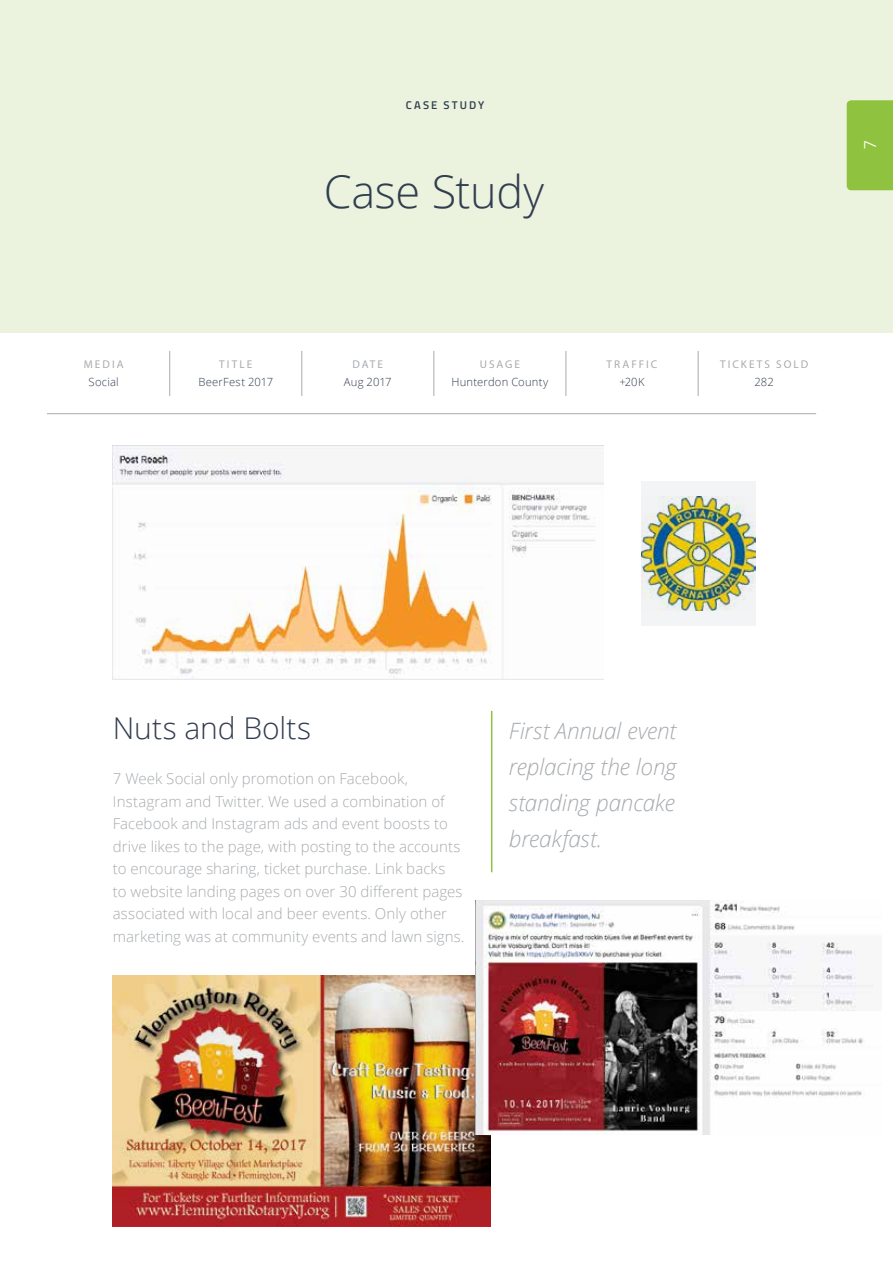
<style>
.page{position:relative;width:893px;height:1263px;background:#fff}
.page>*{position:absolute;margin:0;border:0;box-sizing:border-box;transform-origin:0 0}
.t1{font:300 45px "Open Sans";letter-spacing:-.01em;color:#323d50}
.t2{font:300 30px "Open Sans";color:#323d50}
.t3{font:italic 300 22.5px/36px "Open Sans";letter-spacing:-.01em;color:#a7abaf;text-align:justify}
.t4{font:300 18px "Titillium Web";color:#fff}
.t5{font:300 15px/22.5px "Open Sans";letter-spacing:.005em;color:#a7abaf}
.t6{font:300 11.25px "Open Sans";letter-spacing:.015em;color:#323d50}
.t7{font:11.25px "Myriad Pro";letter-spacing:.185em;color:#a7abaf}
.t8{font:600 11.25px "Titillium Web";letter-spacing:.185em;color:#323d50}
</style>
<div class="page">
<div style="left:0;top:0;width:893px;height:333px;background:#ebf3de"></div>
<hr style="left:169px;top:351px;width:1px;height:45px;background:#a7abaf">
<hr style="left:434px;top:351px;width:1px;height:45px;background:#a7abaf">
<hr style="left:302px;top:351px;width:1px;height:45px;background:#a7abaf">
<hr style="left:47px;top:413px;width:769px;height:1px;background:#a7abaf">
<hr style="left:566px;top:351px;width:1px;height:45px;background:#a7abaf">
<hr style="left:698px;top:351px;width:1px;height:45px;background:#a7abaf">
<hr style="left:491px;top:711px;width:1px;height:161px;background:#8fc33f">
<img style="left:113px;top:445px;width:490px;height:234px">
<img style="left:113px;top:975px;width:378px;height:251px">
<div style="left:641px;top:481px;width:114px;height:144px;background:#f3f4f5"></div>
<img style="left:641px;top:497px;width:114px;height:113px">
<div style="left:847px;top:100px;width:46px;height:90px;background:#8fc33f"></div>
<img style="left:475px;top:900px;width:399px;height:234px">
<p class="t7" style="left:84px;top:357px;width:41px">MEDIA</p>
<p class="t6" style="left:89px;top:374px;width:32px">Social</p>
<p class="t8" style="left:406px;top:97px;width:80px">CASE STUDY</p>
<h1 class="t1" style="left:324px;top:161px;width:222px">Case Study</h1>
<p class="t7" style="left:219px;top:357px;width:35px">TITLE</p>
<p class="t6" style="left:198px;top:374px;width:76px">BeerFest 2017</p>
<p class="t7" style="left:352px;top:358px;width:32px">DATE</p>
<p class="t6" style="left:344px;top:375px;width:49px">Aug 2017</p>
<p class="t7" style="left:480px;top:358px;width:42px">USAGE</p>
<p class="t6" style="left:451px;top:375px;width:98px">Hunterdon County</p>
<p class="t7" style="left:607px;top:358px;width:52px">TRAFFIC</p>
<p class="t6" style="left:619px;top:375px;width:27px">+20K</p>
<p class="t4" style="left:857px;top:150px;width:12px;rotate:-90deg">7</p>
<p class="t7" style="left:720px;top:357px;width:90px">TICKETS SOLD</p>
<p class="t6" style="left:754px;top:374px;width:21px">282</p>
<h2 class="t2" style="left:113px;top:708px;width:200px">Nuts and Bolts</h2>
<p class="t5" style="left:113px;top:767px;width:353px">7 Week Social only promotion on Facebook, Instagram and Twitter. We used a combination of Facebook and Instagram ads and event boosts to drive likes to the page, with posting to the accounts to encourage sharing, ticket purchase. Link backs<br>to website landing pages on over 30 different pages associated with local and beer events. Only other marketing was at community events and lawn signs.</p>
<h3 class="t3" style="left:509px;top:712px;width:169px">First Annual event replacing the long standing pancake breakfast.</h3>
</div>
